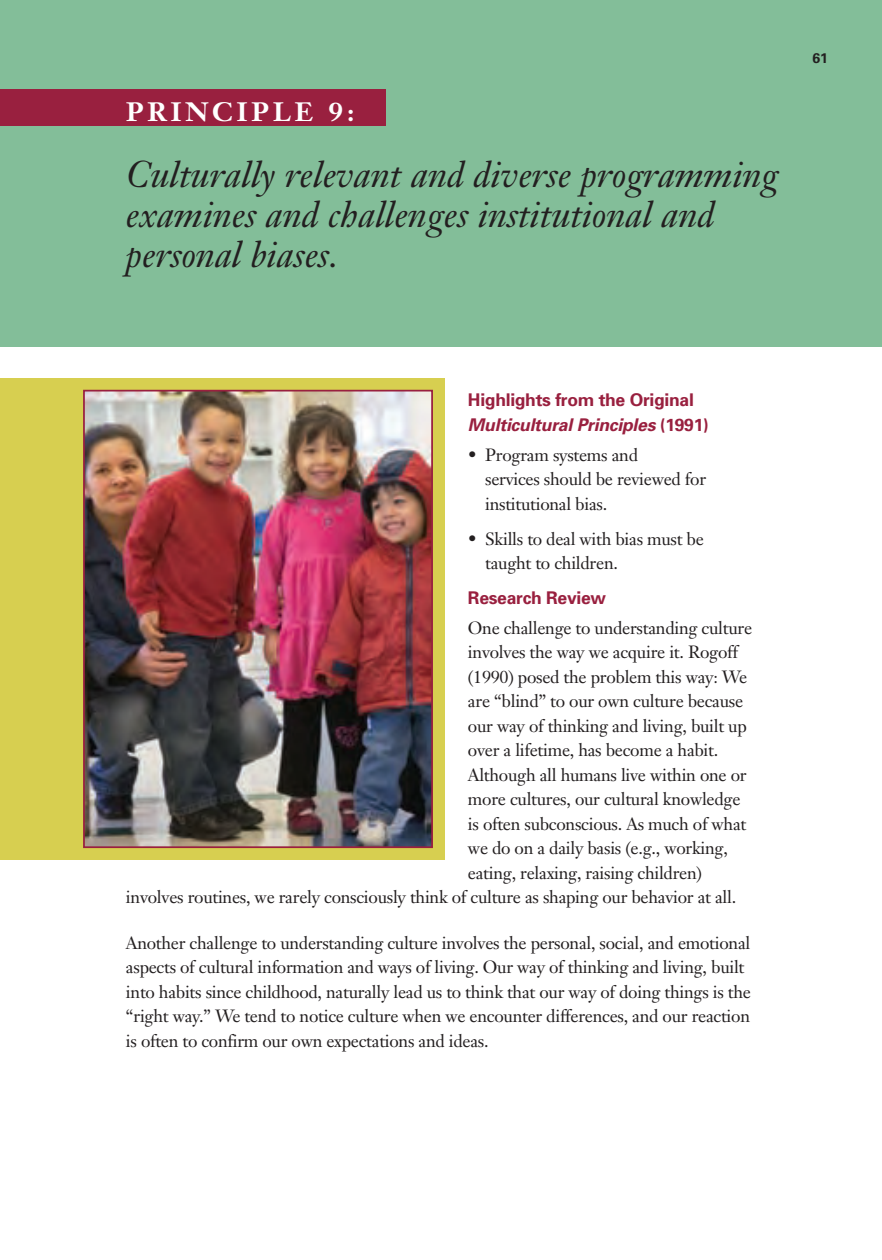
<style>
.page{position:relative;width:882px;height:1260px;background:#fff}
.page>*{position:absolute;margin:0;border:0;box-sizing:border-box;transform-origin:0 0}
.t1{font:italic 36.75px/40.2px "Janson Text";color:#231f20}
.t2{font:700 26.25px "Janson Text";letter-spacing:.15em;color:#fff}
.t3{font:17.5px/24.5px "Janson Text";letter-spacing:-.015em;color:#231f20}
.t4{font:700 17.5px/24.5px "Univers";letter-spacing:-.015em;color:#99203f}
.t5{font:700 14px "Univers";color:#231f20}
.s1{font-style:italic}
</style>
<div class="page">
<div style="left:0;top:0;width:882px;height:346px;background:#83be99"></div>
<div style="left:0;top:89px;width:386px;height:37px;background:#99203f"></div>
<div style="left:0;top:378px;width:445px;height:482px;background:#d7cf50"></div>
<img style="left:86px;top:393px;width:344px;height:452px">
<div style="left:83px;top:390px;width:350px;height:458px;border:2px solid #99203f"></div>
<h2 class="t2" style="left:126px;top:102px;width:230px">PRINCIPLE 9:</h2>
<h2 class="t1" style="left:126px;top:158px;width:654px">Culturally relevant and diverse programming examines and challenges institutional and personal biases.</h2>
<p class="t5" style="left:812px;top:53px;width:17px">61</p>
<h3 class="t4" style="left:468px;top:389px;width:243px">Highlights from the Original<br><span class="s1">Multicultural Principles</span> (1991)</h3>
<p class="t3" style="left:485px;top:444px;width:222px;text-indent:-17px">• Program systems and<br>services should be reviewed for institutional bias.</p>
<p class="t3" style="left:485px;top:528px;width:220px;text-indent:-17px">• Skills to deal with bias must be taught to children.</p>
<h3 class="t4" style="left:468px;top:587px;width:140px">Research Review</h3>
<p class="t3" style="left:468px;top:617px;width:286px">One challenge to understanding culture</p>
<p class="t3" style="left:468px;top:642px;width:271px">involves the way we acquire it. Rogoff</p>
<p class="t3" style="left:468px;top:666px;width:281px">(1990) posed the problem this way: We</p>
<p class="t3" style="left:468px;top:691px;width:277px">are “blind” to our own culture because</p>
<p class="t3" style="left:468px;top:715px;width:280px">our way of thinking and living, built up</p>
<p class="t3" style="left:468px;top:740px;width:252px">over a lifetime, has become a habit.</p>
<p class="t3" style="left:468px;top:764px;width:280px">Although all humans live within one or</p>
<p class="t3" style="left:468px;top:789px;width:274px">more cultures, our cultural knowledge</p>
<p class="t3" style="left:468px;top:813px;width:280px">is often subconscious. As much of what</p>
<p class="t3" style="left:468px;top:838px;width:261px">we do on a daily basis (e.g., working,</p>
<p class="t3" style="left:468px;top:862px;width:236px">eating, relaxing, raising children)</p>
<p class="t3" style="left:126px;top:887px;width:612px">involves routines, we rarely consciously think of culture as shaping our behavior at all.</p>
<p class="t3" style="left:126px;top:932px;width:626px">Another challenge to understanding culture involves the personal, social, and emotional aspects of cultural information and ways of living. Our way of thinking and living, built into habits since childhood, naturally lead us to think that our way of doing things is the “right way.” We tend to notice culture when we encounter differences, and our reaction is often to confirm our own expectations and ideas.</p>
</div>
